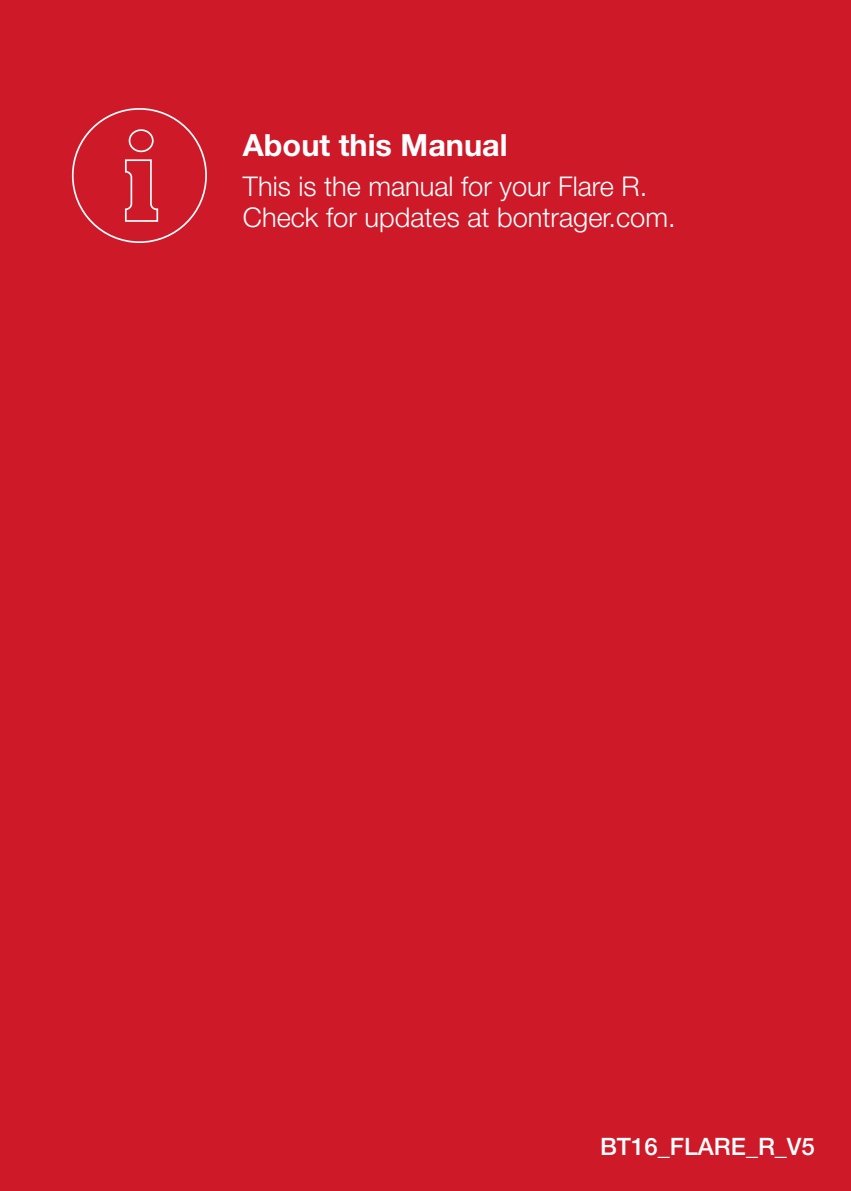
<style>
.page{position:relative;width:851px;height:1191px;background:#fff}
.page>*{position:absolute;margin:0;border:0;box-sizing:border-box;transform-origin:0 0}
.English--About_this{font:700 30.8px "Helvetica Neue LT Pro";color:#fff}
.English--About_this-2{font:300 27.2px/30.8px "Helvetica Neue LT Pro";color:#fff}
.English--About_this-3{font:500 24px "Helvetica Neue LT Pro";color:#fff}
</style>
<div class="page">
<div style="left:0;top:0;width:850px;height:1191px;background:#ce1929"></div>
<svg style="left:71px;top:108px;width:136px;height:135px"></svg>
<p class="English--About_this" style="left:243px;top:126px;width:266px">About this Manual</p>
<p class="English--About_this-2" style="left:243px;top:171px;width:434px">This is the manual for your Flare R.<br>Check for updates at bontrager.com.</p>
<p class="English--About_this-3" style="left:600px;top:1132px;width:216px">BT16_FLARE_R_V5</p>
</div>
